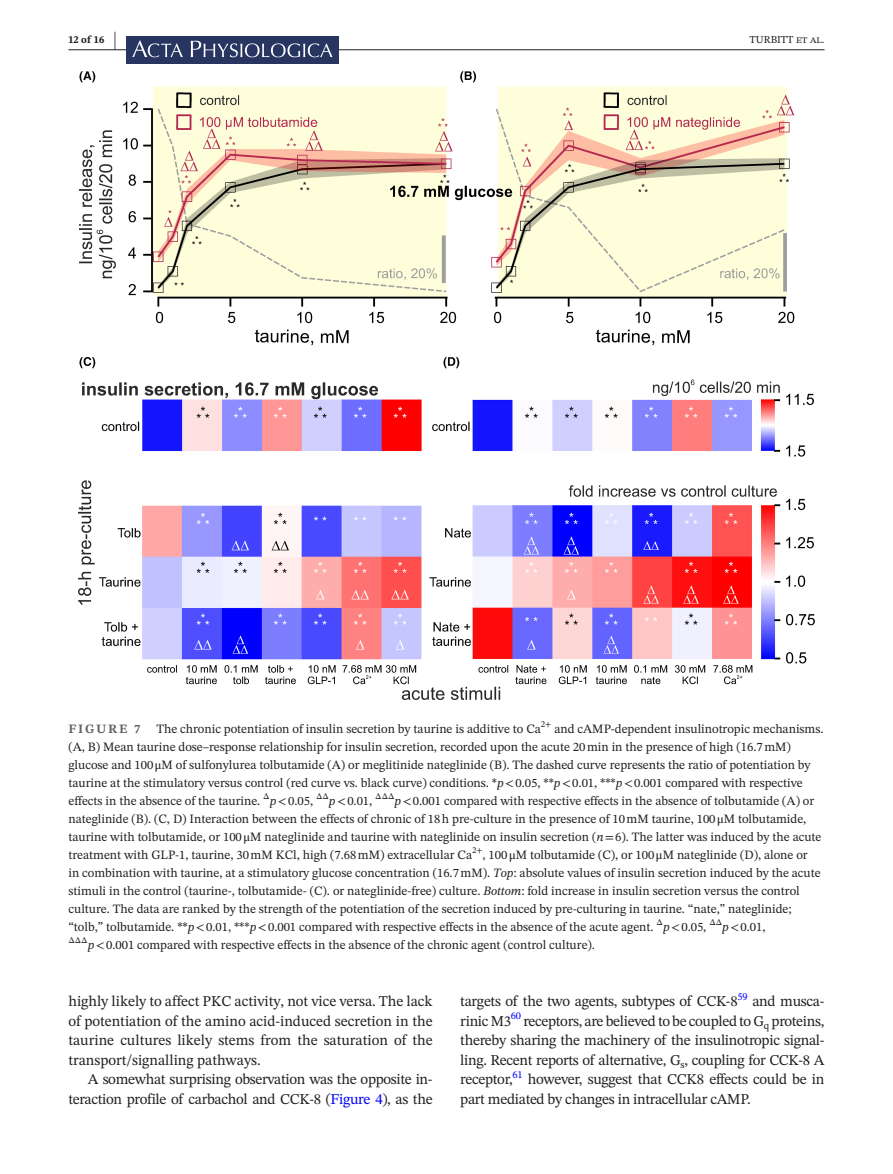
<style>
.page{position:relative;width:893px;height:1174px;background:#fff}
.page>*{position:absolute;margin:0;border:0;box-sizing:border-box;transform-origin:0 0}
.t1{font:15px/19.5px "STIX Two Text";letter-spacing:-.02em;color:#231f20;text-align:justify}
.t2{font:12.75px/18px "STIX Two Text";letter-spacing:-.005em;color:#231f20}
.t3{font:700 12.75px "STIX Two Text";letter-spacing:.135em;color:#636366}
.t4{font:10.5px "STIX Two Text";color:#231f20}
.t5{font:700 10.5px "STIX Two Text";color:#231f20}
.t6{font:10.5px "STIX Two Text";color:#00f}
.t7{font:8.85px "STIX";letter-spacing:-.005em;color:#231f20}
.t8{font:8.85px "STIX Two Text";color:#231f20}
.s1{font-size:21px}
.s2{font-family:"STIX"}
.s3{font-style:italic}
.s4{color:#00f}
</style>
<div class="page">
<hr style="left:68px;top:49px;width:756px;height:1px;background:#231f20">
<div style="left:126px;top:36px;width:213px;height:27px;background:#293561"></div>
<svg style="left:132px;top:40px;width:51px;height:17px"></svg>
<svg style="left:191px;top:41px;width:142px;height:16px"></svg>
<img style="left:78px;top:71px;width:737px;height:629px">
<p class="t5" style="left:68px;top:32px;width:50px">12 of 16 <span class="s1">|</span></p>
<p class="t4" style="left:750px;top:32px;width:76px">TURBITT et al.</p>
<p class="t3" style="left:68px;top:719px;width:73px">FIGURE 7</p>
<p class="t2" style="left:156px;top:720px;width:386px">The chronic potentiation of insulin secretion by taurine is additive to Ca</p>
<p class="t8" style="left:541px;top:718px;width:12px">2<span class="s2">+</span></p>
<p class="t2" style="left:68px;top:720px;width:757px;text-indent:486px">and cAMP-dependent insulinotropic mechanisms. (A, B) Mean taurine dose–response relationship for insulin secretion, recorded upon the acute 20min in the presence of high (16.7mM) glucose and 100<span class="s2">μ</span>M of sulfonylurea tolbutamide (A) or meglitinide nateglinide (B). The dashed curve represents the ratio of potentiation by taurine at the stimulatory versus control (red curve vs. black curve) conditions. *<span class="s3">p</span><span class="s2">&lt;</span>0.05, **<span class="s3">p</span><span class="s2">&lt;</span>0.01, ***<span class="s3">p</span><span class="s2">&lt;</span>0.001 compared with respective effects in the absence of the taurine.</p>
<p class="t7" style="left:375px;top:790px;width:21px">ΔΔΔ</p>
<p class="t2" style="left:68px;top:792px;width:755px;text-indent:326px"><span class="s3">p</span><span class="s2">&lt;</span>0.001 compared with respective effects in the absence of tolbutamide (A) or nateglinide (B). (C, D) Interaction between the effects of chronic of 18h pre-culture in the presence of 10mM taurine, 100<span class="s2">μ</span>M tolbutamide, taurine with tolbutamide, or 100<span class="s2">μ</span>M nateglinide and taurine with nateglinide on insulin secretion (<span class="s3">n</span><span class="s2">=</span>6). The latter was induced by the acute treatment with GLP-1, taurine, 30mM KCl, high (7.68mM) extracellular Ca</p>
<p class="t7" style="left:263px;top:790px;width:8px">Δ</p>
<p class="t7" style="left:316px;top:790px;width:14px">ΔΔ</p>
<p class="t2" style="left:270px;top:792px;width:45px"><span class="s3">p</span><span class="s2">&lt;</span>0.05,</p>
<p class="t2" style="left:329px;top:792px;width:45px"><span class="s3">p</span><span class="s2">&lt;</span>0.01,</p>
<p class="t8" style="left:472px;top:844px;width:12px">2<span class="s2">+</span></p>
<p class="t2" style="left:68px;top:846px;width:754px;text-indent:414px">, 100<span class="s2">μ</span>M tolbutamide (C), or 100<span class="s2">μ</span>M nateglinide (D), alone or in combination with taurine, at a stimulatory glucose concentration (16.7mM). <span class="s3">Top</span>: absolute values of insulin secretion induced by the acute stimuli in the control (taurine-, tolbutamide- (C). or nateglinide-free) culture. <span class="s3">Bottom</span>: fold increase in insulin secretion versus the control culture. The data are ranked by the strength of the potentiation of the secretion induced by pre-culturing in taurine. “nate,” nateglinide; “tolb,” tolbutamide. **<span class="s3">p</span><span class="s2">&lt;</span>0.01, ***<span class="s3">p</span><span class="s2">&lt;</span>0.001 compared with respective effects in the absence of the acute agent.</p>
<p class="t7" style="left:657px;top:916px;width:8px">Δ</p>
<p class="t7" style="left:709px;top:916px;width:14px">ΔΔ</p>
<p class="t2" style="left:663px;top:918px;width:45px"><span class="s3">p</span><span class="s2">&lt;</span>0.05,</p>
<p class="t2" style="left:722px;top:918px;width:45px"><span class="s3">p</span><span class="s2">&lt;</span>0.01,</p>
<p class="t7" style="left:68px;top:934px;width:21px">ΔΔΔ</p>
<p class="t2" style="left:88px;top:936px;width:509px"><span class="s3">p</span><span class="s2">&lt;</span>0.001 compared with respective effects in the absence of the chronic agent (control culture).</p>
<p class="t1" style="left:68px;top:991px;width:366px">highly likely to affect PKC activity, not vice versa. The lack of potentiation of the amino acid-induced secretion in the taurine cultures likely stems from the saturation of the transport/signalling pathways.</p>
<p class="t1" style="left:68px;top:1069px;width:366px;text-align:right">A somewhat surprising observation was the opposite in&shy;teraction profile of carbachol and CCK-8 (<span class="s4">Figure 4</span>), as the</p>
<p class="t1" style="left:460px;top:991px;width:279px">targets of the two agents, subtypes of CCK-8</p>
<p class="t6" style="left:737px;top:988px;width:12px">59</p>
<p class="t1" style="left:752px;top:991px;width:74px">and musca-</p>
<p class="t1" style="left:460px;top:1011px;width:52px">rinic M3</p>
<p class="t6" style="left:511px;top:1008px;width:12px">60</p>
<p class="t1" style="left:460px;top:1011px;width:366px;text-indent:63px">receptors, are believed to be coupled to G<sub>q</sub> proteins, thereby sharing the machinery of the insulinotropic signal&shy;ling. Recent reports of alternative, G<sub>s</sub>, coupling for CCK-8 A receptor,</p>
<p class="t6" style="left:512px;top:1066px;width:12px">61</p>
<p class="t1" style="left:460px;top:1069px;width:366px;text-indent:68px">however, suggest that CCK8 effects could be in part mediated by changes in intracellular cAMP.</p>
</div>
